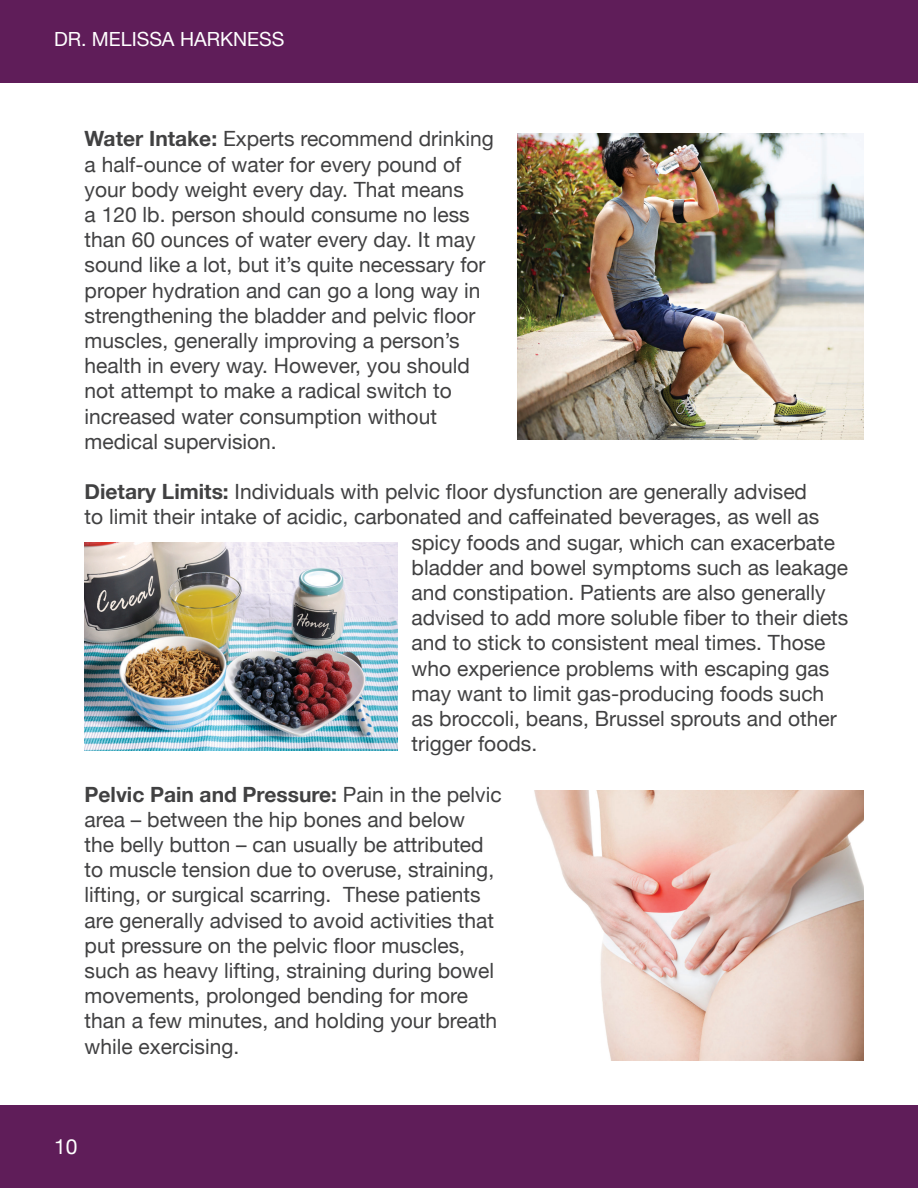
<style>
.page{position:relative;width:918px;height:1188px;background:#fff}
.page>*{position:absolute;margin:0;border:0;box-sizing:border-box;transform-origin:0 0}
.t1{font:21px/25.2px "Helvetica Neue";color:#414142}
.t2{font:21px "Helvetica Neue";color:#fff}
.t3{font:19.5px "Helvetica Neue";color:#fff}
.s1{font-weight:700}
</style>
<div class="page">
<div style="left:0;top:0;width:918px;height:83px;background:#5f1d59"></div>
<div style="left:0;top:1105px;width:918px;height:83px;background:#5f1d59"></div>
<img style="left:518px;top:133px;width:346px;height:307px">
<img style="left:85px;top:543px;width:312px;height:207px">
<img style="left:534px;top:790px;width:330px;height:270px">
<p class="t3" style="left:54px;top:25px;width:232px">DR. MELISSA HARKNESS</p>
<p class="t1" style="left:85px;top:128px;width:411px"><span class="s1">Water Intake:</span> Experts recommend drinking a half-ounce of water for every pound of your body weight every day. That means<br>a 120 lb. person should consume no less than 60 ounces of water every day. It may sound like a lot, but it’s quite necessary for proper hydration and can go a long way in strengthening the bladder and pelvic floor muscles, generally improving a person’s health in every way. However, you should not attempt to make a radical switch to increased water consumption without medical supervision.</p>
<p class="t1" style="left:85px;top:480px;width:724px"><span class="s1">Dietary Limits:</span> Individuals with pelvic floor dysfunction are generally advised</p>
<p class="t1" style="left:85px;top:506px;width:736px">to limit their intake of acidic, carbonated and caffeinated beverages, as well as</p>
<p class="t1" style="left:412px;top:531px;width:425px">spicy foods and sugar, which can exacerbate</p>
<p class="t1" style="left:412px;top:556px;width:438px">bladder and bowel symptoms such as leakage</p>
<p class="t1" style="left:412px;top:581px;width:416px">and constipation. Patients are also generally</p>
<p class="t1" style="left:412px;top:606px;width:438px">advised to add more soluble fiber to their diets</p>
<p class="t1" style="left:412px;top:632px;width:415px">and to stick to consistent meal times. Those</p>
<p class="t1" style="left:412px;top:657px;width:419px">who experience problems with escaping gas</p>
<p class="t1" style="left:412px;top:682px;width:414px">may want to limit gas-producing foods such</p>
<p class="t1" style="left:412px;top:707px;width:427px">as broccoli, beans, Brussel sprouts and other</p>
<p class="t1" style="left:412px;top:732px;width:127px">trigger foods.</p>
<p class="t1" style="left:85px;top:783px;width:419px"><span class="s1">Pelvic Pain and Pressure:</span> Pain in the pelvic area – between the hip bones and below<br>the belly button – can usually be attributed to muscle tension due to overuse, straining, lifting, or surgical scarring. These patients are generally advised to avoid activities that put pressure on the pelvic floor muscles, such as heavy lifting, straining during bowel movements, prolonged bending for more than a few minutes, and holding your breath while exercising.</p>
<p class="t2" style="left:54px;top:1131px;width:25px">10</p>
</div>
